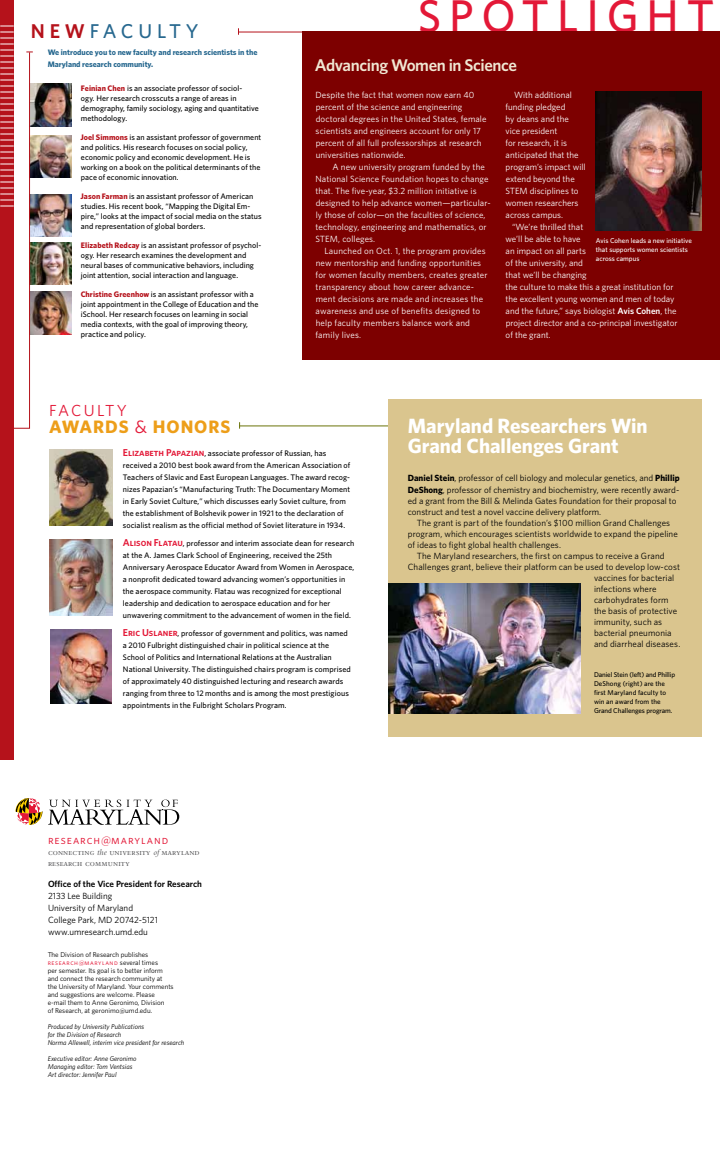
<style>
.page{position:relative;width:720px;height:1152px;background:#fff}
.page>*{position:absolute;margin:0;border:0;box-sizing:border-box;transform-origin:0 0}
.t1{font:500 46px "Whitney";letter-spacing:.17em;color:#e31837}
.t2{font:700 20.7px/19.6px "Whitney";color:#fff}
.t3{font:500 20px "Whitney";color:#27688f}
.t4{font:700 18px "Whitney";letter-spacing:.05em;color:#ed9e19}
.t5{font:600 17px "Whitney";letter-spacing:-.025em;color:#f0e7d3}
.t6{font:16px "Whitney";color:#e31837}
.t7{font:12px "Whitney Book SC";letter-spacing:.08em;color:#e31837}
.t8{font:9px/12px "Whitney";letter-spacing:.01em;color:#fff}
.t9{font:9px/12px "Whitney";color:#000}
.t10{font:9px/10.8px "Bembo Expert";letter-spacing:.01em;color:#4d4d4f}
.t11{font:600 9px "Whitney";color:#000}
.t12{font:500 8px/12px "Whitney";letter-spacing:.005em;color:#000}
.t13{font:700 8px/12px "Whitney";letter-spacing:-.005em;color:#27688f}
.t14{font:7px/8px "Whitney";color:#000}
.t15{font:italic 7px/8px "Whitney";color:#000}
.t16{font:500 7px/9px "Whitney";letter-spacing:-.01em;color:#000}
.t17{font:500 7px/9px "Whitney";color:#fff}
.t18{font:7px "Whitney Book SC";letter-spacing:.08em;color:#e31837}
.s1{font-weight:600;color:#b5121b}
.s2{font-weight:700;color:#b5121b}
.s3{font-weight:600}
.s4{color:#000}
.s5{font-weight:400;color:#e31837}
.s6{font-family:"Whitney Semibold SC";font-weight:400;font-size:10px;color:#e31837}
.s7{font-family:"Whitney"}
.s8{font-family:"Bembo";font-style:italic}
.s9{font-family:"Whitney";color:#000}
.s10{font-weight:700}
</style>
<div class="page">
<img style="left:33px;top:243px;width:38px;height:42px">
<img style="left:33px;top:84px;width:38px;height:42px">
<img style="left:33px;top:135px;width:38px;height:42px">
<img style="left:33px;top:194px;width:38px;height:42px">
<img style="left:33px;top:292px;width:38px;height:42px">
<hr style="left:238px;top:32px;width:65px;height:1px;background:#b5121b">
<div style="left:302px;top:32px;width:418px;height:328px;background:#7d0000"></div>
<div style="left:0;top:0;width:13px;height:760px;background:#b5121b"></div>
<svg style="left:15px;top:798px;width:164px;height:27px"></svg>
<svg style="left:0;top:26px;width:33px;height:403px"></svg>
<img style="left:49px;top:540px;width:63px;height:75px">
<img style="left:49px;top:450px;width:63px;height:75px">
<img style="left:50px;top:630px;width:61px;height:73px">
<hr style="left:239px;top:426px;width:149px;height:1px;background:#6a7309">
<div style="left:388px;top:399px;width:314px;height:338px;background:#dac58e"></div>
<img style="left:596px;top:92px;width:106px;height:139px">
<img style="left:388px;top:584px;width:192px;height:130px">
<h3 class="t3" style="left:31px;top:19px;width:89px"><span class="s1">New</span> Facult</h3>
<h3 class="t3" style="left:186px;top:19px;width:14px">y</h3>
<p class="t13" style="left:48px;top:46px;width:211px">We introduce you to new faculty and research scientists in the<br>Maryland research community.</p>
<p class="t12" style="left:81px;top:83px;width:180px;line-height:10px"><span class="s2">Feinian Chen</span> is an associate professor of sociol-<br>ogy. Her research crosscuts a range of areas in demography, family sociology, aging and quantitative methodology.</p>
<p class="t12" style="left:80px;top:132px;width:182px;line-height:10px"><span class="s2">Joel Simmons</span> is an assistant professor of government and politics. His research focuses on social policy, economic policy and economic development. He is working on a book on the political determinants of the pace of economic innovation.</p>
<p class="t12" style="left:80px;top:191px;width:183px;line-height:10px"><span class="s2">Jason Farman</span> is an assistant professor of American studies. His recent book, “Mapping the Digital Em&shy;pire,” looks at the impact of social media on the status and representation of global borders.</p>
<p class="t12" style="left:81px;top:240px;width:182px;line-height:10px"><span class="s2">Elizabeth Redcay</span> is an assistant professor of psychol&shy;ogy. Her research examines the development and neural bases of communicative behaviors, including joint attention, social interaction and language.</p>
<p class="t12" style="left:81px;top:289px;width:179px;line-height:10px"><span class="s2">Christine Greenhow</span> is an assistant professor with a joint appointment in the College of Education and the iSchool. Her research focuses on learning in social media contexts, with the goal of improving theory, practice and policy.</p>
<h1 class="t1" style="left:418px;top:-12px;width:298px">SPOTLIGHT</h1>
<h3 class="t5" style="left:315px;top:55px;width:204px">Advancing Women in Science</h3>
<p class="t8" style="left:316px;top:89px;width:173px">Despite the fact that women now earn 40 percent of the science and engineering doctoral degrees in the United States, female scientists and engineers account for only 17 percent of all full professorships at research universities nationwide.</p>
<p class="t8" style="left:315px;top:161px;width:177px;text-indent:17px">A new university program funded by the National Science Foundation hopes to change that. The five-year, $3.2 million initiative is designed to help advance women—particular&shy;ly those of color—on the faculties of science, technology, engineering and mathematics, or STEM, colleges.</p>
<p class="t8" style="left:316px;top:245px;width:174px;text-indent:9px">Launched on Oct. 1, the program provides new mentorship and funding opportunities for women faculty members, creates greater transparency about how career advance&shy;ment decisions are made and increases the awareness and use of benefits designed to help faculty members balance work and family lives.</p>
<p class="t8" style="left:505px;top:89px;width:82px;text-indent:9px">With additional funding pledged<br>by deans and the vice president<br>for research, it is anticipated that the program’s impact will extend beyond the<br>STEM disciplines to women researchers across campus.</p>
<p class="t8" style="left:505px;top:221px;width:174px;text-indent:7px">“We’re thrilled that<br>we’ll be able to have<br>an impact on all parts<br>of the university, and<br>that we’ll be changing<br>the culture to make this a great institution for the excellent young women and men of today and the future,” says biologist <span class="s3">Avis Cohen</span>, the project director and a co-principal investigator of the grant.</p>
<p class="t17" style="left:596px;top:236px;width:97px">Avis Cohen leads a new initiative that supports women scientists across campus<span class="s4">.</span></p>
<h3 class="t6" style="left:49px;top:401px;width:22px">Faculty</h3>
<h3 class="t4" style="left:49px;top:416px;width:27px">Awards</h3>
<h3 class="t4" style="left:135px;top:416px;width:73px"><span class="s5">&amp;</span> Honors</h3>
<p class="t12" style="left:123px;top:447px;width:229px"><span class="s6">Elizabeth Papazian</span>, associate professor of Russian, has received a 2010 best book award from the American Association of Teachers of Slavic and East European Languages. The award recog&shy;nizes Papazian’s “Manufacturing Truth: The Documentary Moment in Early Soviet Culture,” which discusses early Soviet culture, from the establishment of Bolshevik power in 1921 to the declaration of socialist realism as the official method of Soviet literature in 1934.</p>
<p class="t12" style="left:123px;top:537px;width:233px"><span class="s6">Alison Flatau</span>, professor and interim associate dean for research at the A. James Clark School of Engineering, received the 25th Anniversary Aerospace Educator Award from Women in Aerospace, a nonprofit dedicated toward advancing women’s opportunities in the aerospace community. Flatau was recognized for exceptional leadership and dedication to aerospace education and for her unwavering commitment to the advancement of women in the field.</p>
<p class="t12" style="left:123px;top:627px;width:229px"><span class="s6">Eric Uslaner</span>, professor of government and politics, was named a 2010 Fulbright distinguished chair in political science at the School of Politics and International Relations at the Australian National University. The distinguished chairs program is comprised of approximately 40 distinguished lecturing and research awards ranging from three to 12 months and is among the most prestigious appointments in the Fulbright Scholars Program.</p>
<h3 class="t7" style="left:48px;top:833px;width:122px">research<span class="s7">@</span>maryland</h3>
<p class="t10" style="left:48px;top:847px;width:153px">connecting <span class="s8">the</span> university <span class="s8">of</span> maryland research community</p>
<p class="t11" style="left:48px;top:878px;width:156px">Office of the Vice President for Research</p>
<p class="t9" style="left:48px;top:889px;width:111px">2133 Lee Building<br>University of Maryland<br>College Park, MD 20742-5121 www.umresearch.umd.edu</p>
<p class="t14" style="left:48px;top:951px;width:102px">The Division of Research publishes</p>
<p class="t18" style="left:48px;top:959px;width:112px">research<span class="s7">@</span>maryland <span class="s9">several times</span></p>
<p class="t14" style="left:48px;top:967px;width:128px">per semester. Its goal is to better inform and connect the research community at<br>the University of Maryland. Your comments and suggestions are welcome. Please e-mail them to Anne Geronimo, Division<br>of Research, at geronimo@umd.edu.</p>
<p class="t15" style="left:48px;top:1023px;width:138px">Produced by University Publications<br>for the Division of Research<br>Norma Allewell, interim vice president for research</p>
<p class="t15" style="left:48px;top:1055px;width:90px">Executive editor: Anne Geronimo<br>Managing editor: Tom Ventsias<br>Art director: Jennifer Paul</p>
<h2 class="t2" style="left:408px;top:415px;width:241px">Maryland Researchers Win<br>Grand Challenges Grant</h2>
<p class="t9" style="left:408px;top:471px;width:273px"><span class="s10">Daniel Stein</span>, professor of cell biology and molecular genetics, and <span class="s10">Phillip<br>DeShong</span>, professor of chemistry and biochemistry, were recently award-</p>
<p class="t9" style="left:408px;top:495px;width:270px;line-height:11px">ed a grant from the Bill &amp; Melinda Gates Foundation for their proposal to construct and test a novel vaccine delivery platform.</p>
<p class="t9" style="left:408px;top:517px;width:272px;line-height:11px;text-indent:9px">The grant is part of the foundation’s $100 million Grand Challenges program, which encourages scientists worldwide to expand the pipeline of ideas to fight global health challenges.</p>
<p class="t9" style="left:417px;top:549px;width:249px">The Maryland researchers, the first on campus to receive a Grand</p>
<p class="t9" style="left:408px;top:560px;width:274px">Challenges grant, believe their platform can be used to develop low-cost</p>
<p class="t9" style="left:594px;top:571px;width:82px">vaccines for bacterial</p>
<p class="t9" style="left:594px;top:582px;width:64px">infections where</p>
<p class="t9" style="left:594px;top:593px;width:76px">carbohydrates form</p>
<p class="t9" style="left:594px;top:604px;width:85px">the basis of protective</p>
<p class="t9" style="left:594px;top:615px;width:70px">immunity, such as</p>
<p class="t9" style="left:594px;top:626px;width:79px">bacterial pneumonia</p>
<p class="t9" style="left:594px;top:637px;width:88px">and diarrheal diseases.</p>
<p class="t16" style="left:594px;top:670px;width:83px">Daniel Stein (left) and Phillip<br>DeShong (right) are the first Maryland faculty to win an award from the<br>Grand Challenges program.</p>
</div>
